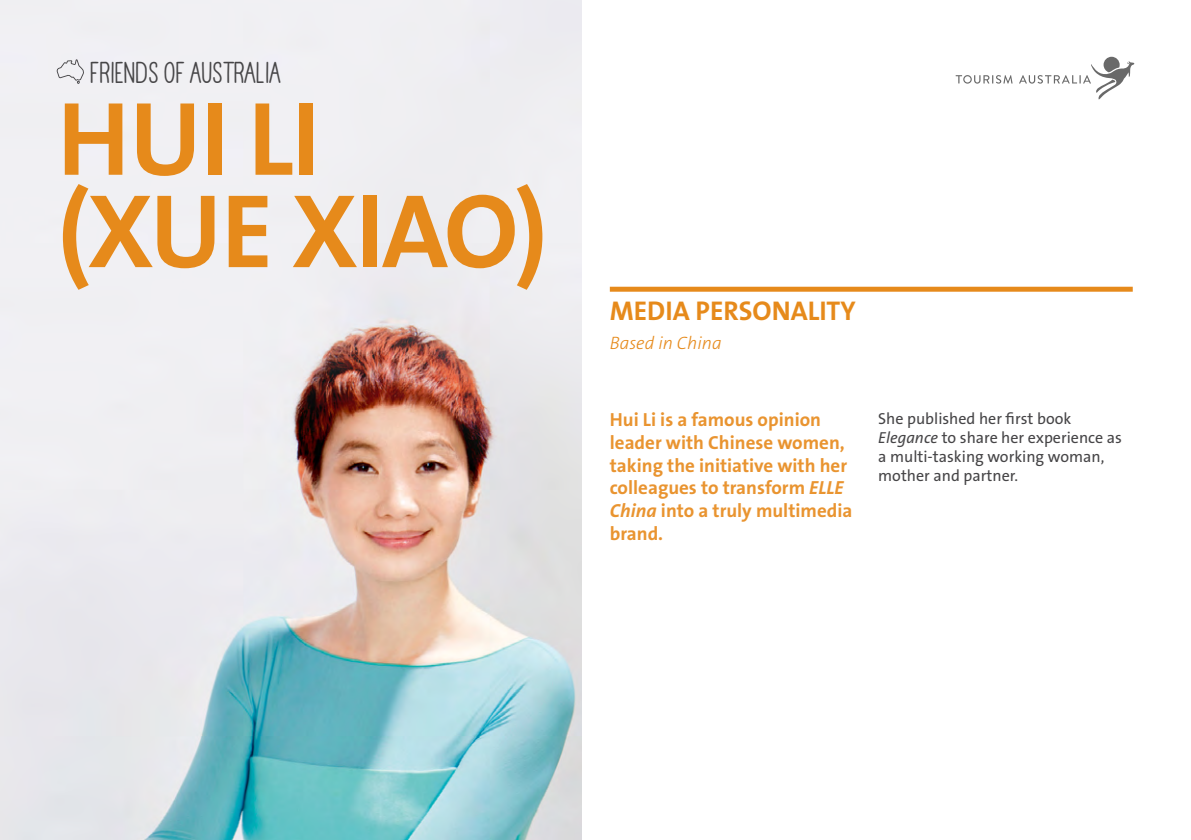
<style>
.page{position:relative;width:1191px;height:840px;background:#fff}
.page>*{position:absolute;margin:0;border:0;box-sizing:border-box;transform-origin:0 0}
.t1{font:700 105.4px/92.2px "The Sans B7";letter-spacing:-.02em;color:#e68a1b}
.t2{font:700 27.2px "The Sans B7";color:#e68a1b}
.t3{font:700 26.4px "TAHAVEANICEDAY";letter-spacing:-.01em;color:#464547}
.t4{font:700 19px/22.8px "The Sans B7";color:#e99430}
.t5{font:italic 300 18px "The Sans B3";color:#e68a1b}
.t6{font:16px/19.2px "The Sans B5 Plain";color:#464547}
.s1{font-style:italic}
</style>
<div class="page">
<img style="left:0;top:0;width:581px;height:839px">
<svg style="left:955px;top:75px;width:57px;height:9px"></svg>
<svg style="left:1019px;top:57px;width:115px;height:42px"></svg>
<svg style="left:56px;top:59px;width:28px;height:25px"></svg>
<div style="left:610px;top:286px;width:522px;height:5px;background:#e68a1b"></div>
<h3 class="t3" style="left:90px;top:57px;width:193px">FRIENDS OF AUSTRALIA</h3>
<h1 class="t1" style="left:57px;top:96px;width:492px">HUI LI (XUE XIAO)</h1>
<h2 class="t2" style="left:610px;top:296px;width:247px">MEDIA PERSONALITY</h2>
<p class="t5" style="left:610px;top:333px;width:113px">Based in China</p>
<p class="t4" style="left:610px;top:408px;width:244px">Hui Li is a famous opinion leader with Chinese women, taking the initiative with her colleagues to transform <span class="s1">ELLE<br>China</span> into a truly multimedia brand.</p>
<p class="t6" style="left:878px;top:409px;width:245px">She published her first book<br><span class="s1">Elegance</span> to share her experience as a multi-tasking working woman, mother and partner.</p>
</div>
